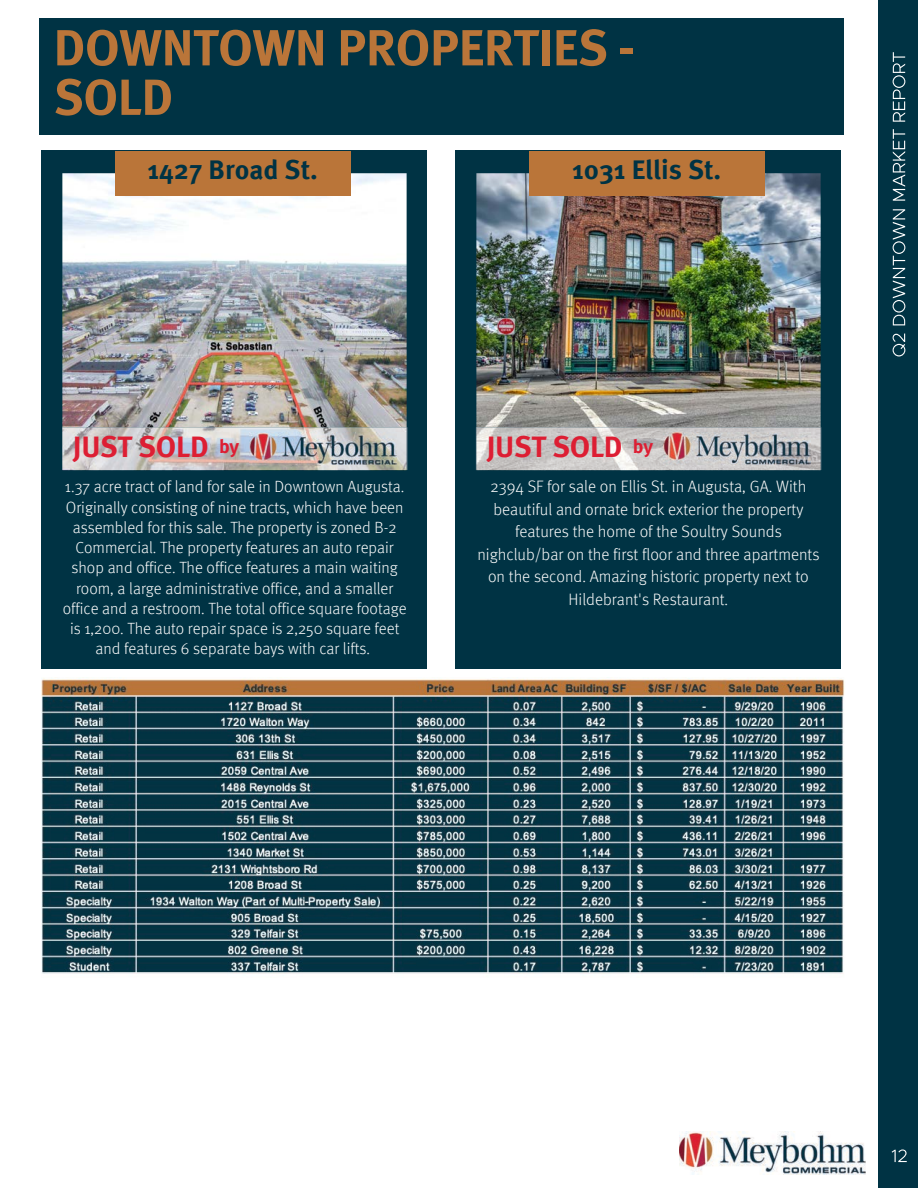
<style>
.page{position:relative;width:918px;height:1188px;background:#fff}
.page>*{position:absolute;margin:0;border:0;box-sizing:border-box;transform-origin:0 0}
.t1{font:700 50.7px/49.5px "Meta Pro";letter-spacing:-.01em;color:#ba7539}
.t2{font:700 29.7px "Meta Pro";letter-spacing:-.01em;color:#dd1e33}
.t3{font:700 27px "Meta Pro";color:#034}
.t4{font:300 16.5px/22.5px "Meta Pro";color:#f9f9f9;text-align:center}
.t5{font:300 16.2px/20.2px "Meta Pro";color:#f9f9f9;text-align:center}
.s1{font-size:19.2px}
</style>
<div class="page">
<div style="left:39px;top:18px;width:804px;height:117px;background:#034"></div>
<div style="left:879px;top:0;width:39px;height:1188px;background:#034"></div>
<svg style="left:892px;top:1149px;width:15px;height:13px"></svg>
<img style="left:679px;top:1131px;width:187px;height:43px">
<img style="left:41px;top:677px;width:804px;height:297px">
<div style="left:41px;top:151px;width:386px;height:518px;background:#034"></div>
<img style="left:62px;top:173px;width:345px;height:254px">
<div style="left:115px;top:151px;width:235px;height:45px;background:#ba7539"></div>
<hr style="left:407px;top:427px;width:1px;height:43px;background:#888f9b">
<img style="left:62px;top:427px;width:345px;height:43px">
<div style="left:455px;top:151px;width:386px;height:518px;background:#034"></div>
<img style="left:476px;top:173px;width:345px;height:254px">
<div style="left:529px;top:151px;width:235px;height:45px;background:#ba7539"></div>
<svg style="left:893px;top:334px;width:12px;height:22px"></svg>
<svg style="left:893px;top:209px;width:12px;height:116px"></svg>
<svg style="left:893px;top:129px;width:12px;height:72px"></svg>
<svg style="left:893px;top:52px;width:12px;height:70px"></svg>
<img style="left:250px;top:432px;width:146px;height:33px">
<hr style="left:821px;top:427px;width:1px;height:43px;background:#888f9b">
<img style="left:476px;top:427px;width:345px;height:43px">
<img style="left:664px;top:432px;width:146px;height:33px">
<h1 class="t1" style="left:54px;top:27px;width:583px">DOWNTOWN PROPERTIES -<br>SOLD</h1>
<h3 class="t3" style="left:147px;top:159px;width:172px">1427 Broad St.</h3>
<h3 class="t3" style="left:572px;top:159px;width:151px">1031 Ellis St.</h3>
<h2 class="t2" style="left:73px;top:434px;width:168px">JUST SOLD <span class="s1">by</span></h2>
<h2 class="t2" style="left:487px;top:434px;width:168px">JUST SOLD <span class="s1">by</span></h2>
<p class="t5" style="left:63px;top:478px;width:345px">1.37 acre tract of land for sale in Downtown Augusta.<br>Originally consisting of nine tracts, which have been assembled for this sale. The property is zoned B-2<br>Commercial. The property features an auto repair shop and office. The office features a main waiting room, a large administrative office, and a smaller office and a restroom. The total office square footage is 1,200. The auto repair space is 2,250 square feet and features 6 separate bays with car lifts.</p>
<p class="t4" style="left:477px;top:477px;width:344px">2394 SF for sale on Ellis St. in Augusta, GA. With beautiful and ornate brick exterior the property features the home of the Soultry Sounds nighclub/bar on the first floor and three apartments on the second. Amazing historic property next to Hildebrant's Restaurant.</p>
</div>
